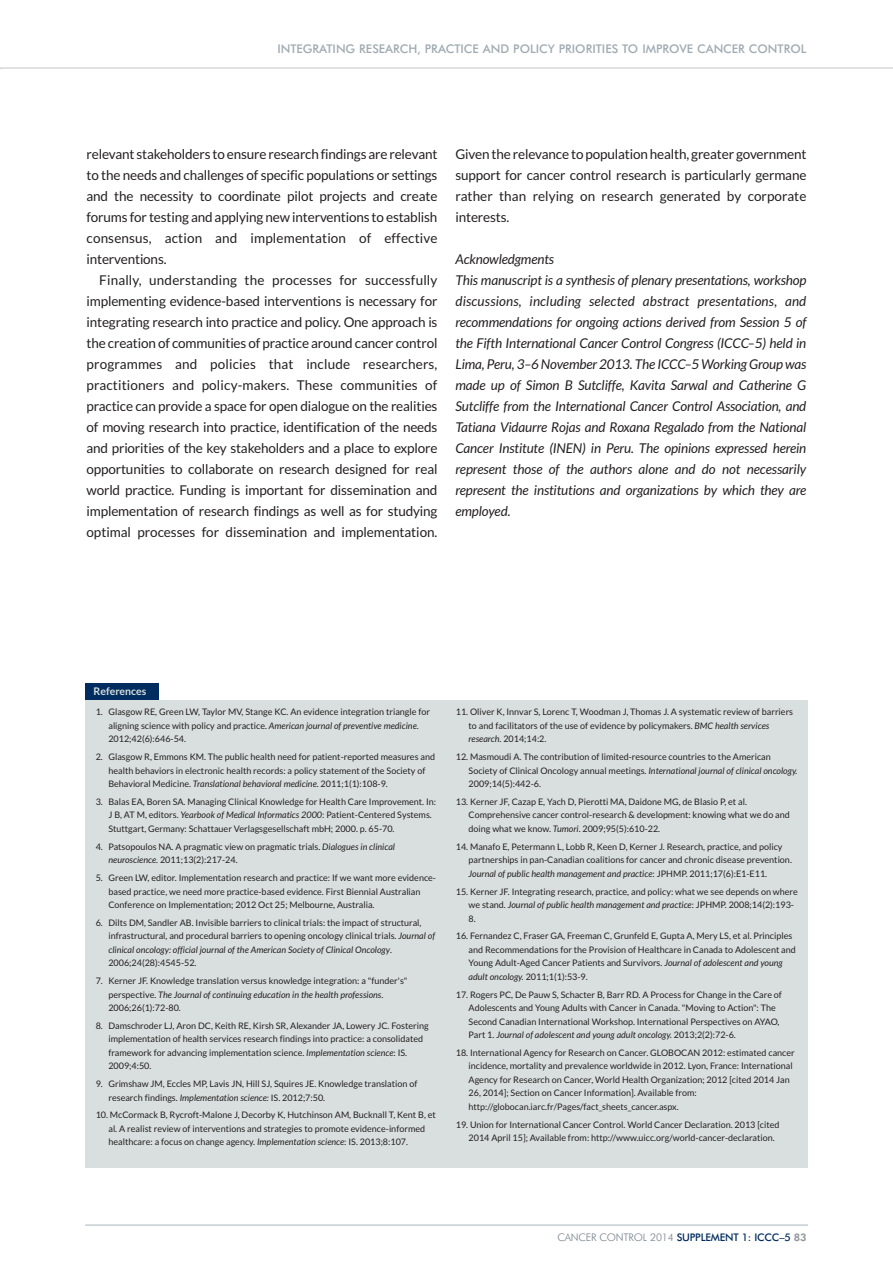
<style>
.page{position:relative;width:893px;height:1263px;background:#fff}
.page>*{position:absolute;margin:0;border:0;box-sizing:border-box;transform-origin:0 0}
.t1{font:13.5px/21px "Lato";letter-spacing:-.005em;color:#231f20;text-align:justify}
.t2{font:italic 13.5px/21px "Lato";letter-spacing:-.01em;color:#231f20}
.t3{font:500 12px "Futura BT";color:#9faab2}
.t4{font:500 10.5px "Futura BT";letter-spacing:-.02em;color:#002d5f}
.t5{font:700 10.5px "Lato";color:#d9dfdf}
.t6{font:9px/13.5px "Lato";color:#231f20}
.s1{font-style:italic}
.s2{font-weight:300;color:#727f8a}
.s3{font-weight:800;color:#939598}
</style>
<div class="page">
<hr style="left:0;top:67px;width:893px;height:2px;background:#d8d9d7">
<hr style="left:85px;top:1224px;width:723px;height:2px;background:#c6ced3">
<div style="left:85px;top:684px;width:73px;height:16px;background:#002d5f"></div>
<div style="left:85px;top:700px;width:723px;height:467px;background:#d9dfdf"></div>
<h2 class="t3" style="left:277px;top:44px;width:531px">INTEGRATING RESEARCH, PRACTICE AND POLICY PRIORITIES TO IMPROVE CANCER CONTROL</h2>
<p class="t1" style="left:87px;top:144px;width:352px">relevant stakeholders to ensure research findings are relevant to the needs and challenges of specific populations or settings and the necessity to coordinate pilot projects and create forums for testing and applying new interventions to establish consensus, action and implementation of effective interventions.</p>
<p class="t1" style="left:87px;top:270px;width:352px;text-indent:13px">Finally, understanding the processes for successfully implementing evidence-based interventions is necessary for integrating research into practice and policy. One approach is the creation of communities of practice around cancer control programmes and policies that include researchers, practitioners and policy-makers. These communities of practice can provide a space for open dialogue on the realities of moving research into practice, identification of the needs and priorities of the key stakeholders and a place to explore opportunities to collaborate on research designed for real world practice. Funding is important for dissemination and implementation of research findings as well as for studying optimal processes for dissemination and implementation.</p>
<h1 class="t1" style="left:455px;top:144px;width:352px">Given the relevance to population health, greater government support for cancer control research is particularly germane rather than relying on research generated by corporate interests.</h1>
<p class="t2" style="left:455px;top:249px;width:352px">Acknowledgments<br>This manuscript is a synthesis of plenary presentations, workshop discussions, including selected abstract presentations, and recommendations for ongoing actions derived from Session 5 of the Fifth International Cancer Control Congress (ICCC–5) held in Lima, Peru, 3–6 November 2013. The ICCC–5 Working Group was made up of Simon B Sutcliffe, Kavita Sarwal and Catherine G Sutcliffe from the International Cancer Control Association, and Tatiana Vidaurre Rojas and Roxana Regalado from the National Cancer Institute (INEN) in Peru. The opinions expressed herein represent those of the authors alone and do not necessarily represent the institutions and organizations by which they are employed.</p>
<p class="t5" style="left:94px;top:685px;width:54px">References</p>
<p class="t6" style="left:108px;top:706px;width:323px;text-indent:-13px">1. Glasgow RE, Green LW, Taylor MV, Stange KC. An evidence integration triangle for aligning science with policy and practice. <span class="s1">American journal of preventive medicine</span>.<br>2012;42(6):646-54.</p>
<p class="t6" style="left:108px;top:750px;width:328px;text-indent:-13px">2. Glasgow R, Emmons KM. The public health need for patient-reported measures and health behaviors in electronic health records: a policy statement of the Society of<br>Behavioral Medicine. <span class="s1">Translational behavioral medicine</span>. 2011;1(1):108-9.</p>
<p class="t6" style="left:108px;top:795px;width:329px;text-indent:-13px">3. Balas EA, Boren SA. Managing Clinical Knowledge for Health Care Improvement. In:<br>J B, AT M, editors. <span class="s1">Yearbook of Medical Informatics 2000</span>: Patient-Centered Systems.<br>Stuttgart, Germany: Schattauer Verlagsgesellschaft mbH; 2000. p. 65-70.</p>
<p class="t6" style="left:108px;top:840px;width:288px;text-indent:-13px">4. Patsopoulos NA. A pragmatic view on pragmatic trials. <span class="s1">Dialogues in clinical neuroscience</span>. 2011;13(2):217-24.</p>
<p class="t6" style="left:108px;top:871px;width:329px;text-indent:-13px">5. Green LW, editor. Implementation research and practice: If we want more evidence&shy;based practice, we need more practice-based evidence. First Biennial Australian<br>Conference on Implementation; 2012 Oct 25; Melbourne, Australia.</p>
<p class="t6" style="left:108px;top:916px;width:328px;text-indent:-13px">6. Dilts DM, Sandler AB. Invisible barriers to clinical trials: the impact of structural, infrastructural, and procedural barriers to opening oncology clinical trials. <span class="s1">Journal of clinical oncology: official journal of the American Society of Clinical Oncology</span>.<br>2006;24(28):4545-52.</p>
<p class="t6" style="left:108px;top:974px;width:301px;text-indent:-13px">7. Kerner JF. Knowledge translation versus knowledge integration: a "funder's" perspective. <span class="s1">The Journal of continuing education in the health professions</span>.<br>2006;26(1):72-80.</p>
<p class="t6" style="left:108px;top:1019px;width:322px;text-indent:-13px">8. Damschroder LJ, Aron DC, Keith RE, Kirsh SR, Alexander JA, Lowery JC. Fostering implementation of health services research findings into practice: a consolidated framework for advancing implementation science. <span class="s1">Implementation science</span>: IS.<br>2009;4:50.</p>
<p class="t6" style="left:108px;top:1077px;width:310px;text-indent:-13px">9. Grimshaw JM, Eccles MP, Lavis JN, Hill SJ, Squires JE. Knowledge translation of research findings. <span class="s1">Implementation science:</span> IS. 2012;7:50.</p>
<p class="t6" style="left:108px;top:1108px;width:329px;text-indent:-13px">10. McCormack B, Rycroft-Malone J, Decorby K, Hutchinson AM, Bucknall T, Kent B, et al. A realist review of interventions and strategies to promote evidence-informed healthcare: a focus on change agency. <span class="s1">Implementation science</span>: IS. 2013;8:107.</p>
<p class="t6" style="left:469px;top:706px;width:326px;text-indent:-13px">11. Oliver K, Innvar S, Lorenc T, Woodman J, Thomas J. A systematic review of barriers to and facilitators of the use of evidence by policymakers. <span class="s1">BMC health services research</span>. 2014;14:2.</p>
<p class="t6" style="left:469px;top:750px;width:330px;text-indent:-13px">12. Masmoudi A. The contribution of limited-resource countries to the American<br>Society of Clinical Oncology annual meetings. <span class="s1">International journal of clinical oncology.<br></span>2009;14(5):442-6.</p>
<p class="t6" style="left:469px;top:795px;width:323px;text-indent:-13px">13. Kerner JF, Cazap E, Yach D, Pierotti MA, Daidone MG, de Blasio P, et al.<br>Comprehensive cancer control-research &amp; development: knowing what we do and doing what we know. <span class="s1">Tumori</span>. 2009;95(5):610-22.</p>
<p class="t6" style="left:469px;top:840px;width:325px;text-indent:-13px">14. Manafo E, Petermann L, Lobb R, Keen D, Kerner J. Research, practice, and policy partnerships in pan-Canadian coalitions for cancer and chronic disease prevention.<br><span class="s1">Journal of public health management and practice</span>: JPHMP. 2011;17(6):E1-E11.</p>
<p class="t6" style="left:469px;top:885px;width:331px;text-indent:-13px">15. Kerner JF. Integrating research, practice, and policy: what we see depends on where we stand. <span class="s1">Journal of public health management and practice</span>: JPHMP. 2008;14(2):193-<br>8.</p>
<p class="t6" style="left:469px;top:929px;width:329px;text-indent:-13px">16. Fernandez C, Fraser GA, Freeman C, Grunfeld E, Gupta A, Mery LS, et al. Principles and Recommendations for the Provision of Healthcare in Canada to Adolescent and Young Adult-Aged Cancer Patients and Survivors. <span class="s1">Journal of adolescent and young adult oncology.</span> 2011;1(1):53-9.</p>
<p class="t6" style="left:469px;top:988px;width:315px;text-indent:-13px">17. Rogers PC, De Pauw S, Schacter B, Barr RD. A Process for Change in the Care of Adolescents and Young Adults with Cancer in Canada. "Moving to Action": The Second Canadian International Workshop. International Perspectives on AYAO, Part 1. <span class="s1">Journal of adolescent and young adult oncology.</span> 2013;2(2):72-6.</p>
<p class="t6" style="left:469px;top:1046px;width:328px;text-indent:-13px">18. International Agency for Research on Cancer. GLOBOCAN 2012: estimated cancer incidence, mortality and prevalence worldwide in 2012. Lyon, France: International Agency for Research on Cancer, World Health Organization; 2012 [cited 2014 Jan 26, 2014]; Section on Cancer Information]. Available from: http://globocan.iarc.fr/Pages/fact_sheets_cancer.aspx.</p>
<p class="t6" style="left:469px;top:1118px;width:312px;text-indent:-13px">19. Union for International Cancer Control. World Cancer Declaration. 2013 [cited<br>2014 April 15]; Available from: http://www.uicc.org/world-cancer-declaration.</p>
<p class="t4" style="left:557px;top:1233px;width:250px"><span class="s2">CANCER CONTROL 2014</span> SUPPLEMENT 1: ICCC–5 <span class="s3">83</span></p>
</div>
